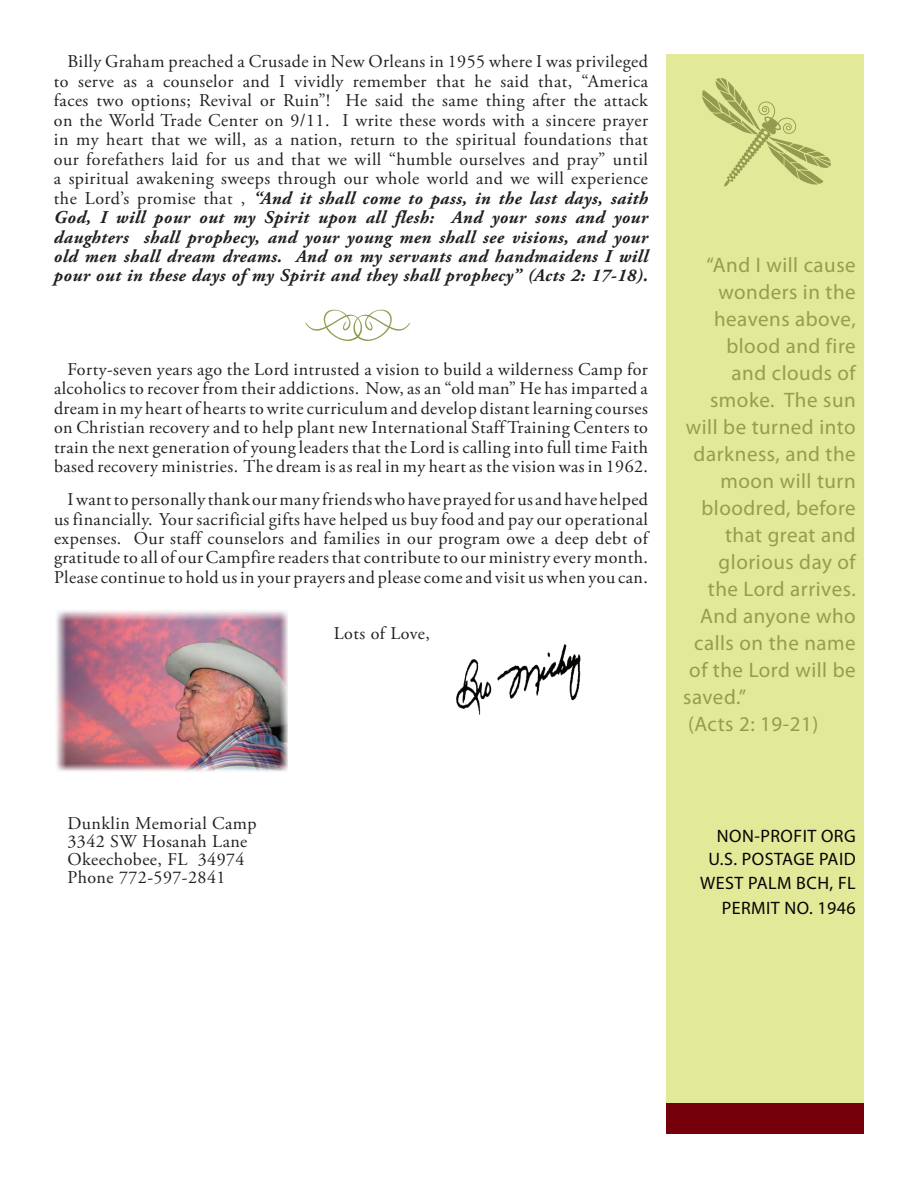
<style>
.page{position:relative;width:918px;height:1188px;background:#fff}
.page>*{position:absolute;margin:0;border:0;box-sizing:border-box;transform-origin:0 0}
.t1{font:21px "Myriad Pro";letter-spacing:.025em;color:#959d51}
.t2{font:18px/19.5px "Adobe Garamond Pro";letter-spacing:.025em;color:#231f20;text-align:justify}
.t3{font:18px/23.2px "Myriad Pro";letter-spacing:.025em;color:#040503;text-align:right}
.s1{font-weight:700;font-style:italic}
</style>
<div class="page">
<div style="left:666px;top:54px;width:198px;height:1080px;background:#e2e999"></div>
<div style="left:666px;top:1103px;width:198px;height:31px;background:#75000b"></div>
<svg style="left:702px;top:78px;width:129px;height:109px"></svg>
<svg style="left:306px;top:309px;width:104px;height:32px"></svg>
<img style="left:456px;top:644px;width:125px;height:71px">
<img style="left:56px;top:610px;width:232px;height:162px">
<p class="t2" style="left:54px;top:52px;width:596px;text-indent:14px">Billy Graham preached a Crusade in New Orleans in 1955 where I was privileged to serve as a counselor and I vividly remember that he said that, “America faces two options; Revival or Ruin”! He said the same thing after the attack on the World Trade Center on 9/11. I write these words with a sincere prayer in my heart that we will, as a nation, return to the spiritual foundations that our forefathers laid for us and that we will “humble ourselves and pray” until a spiritual awakening sweeps through our whole world and we will experience the Lord’s promise that , <span class="s1">“And it shall come to pass, in the last days, saith God, I will pour out my Spirit upon all flesh: And your sons and your daughters shall prophecy, and your young men shall see visions, and your old men shall dream dreams. And on my servants and handmaidens I will pour out in these days of my Spirit and they shall prophecy” (Acts 2: 17-18).</span></p>
<p class="t2" style="left:54px;top:360px;width:596px;text-indent:14px">Forty-seven years ago the Lord intrusted a vision to build a wilderness Camp for alcoholics to recover from their addictions. Now, as an “old man” He has imparted a dream in my heart of hearts to write curriculum and develop distant learning courses on Christian recovery and to help plant new International Staff Training Centers to train the next generation of young leaders that the Lord is calling into full time Faith based recovery ministries. The dream is as real in my heart as the vision was in 1962.</p>
<p class="t2" style="left:54px;top:490px;width:596px;text-indent:14px">I want to personally thank our many friends who have prayed for us and have helped us financially. Your sacrificial gifts have helped us buy food and pay our operational expenses. Our staff counselors and families in our program owe a deep debt of gratitude to all of our Campfire readers that contribute to our ministry every month.<br>Please continue to hold us in your prayers and please come and visit us when you can.</p>
<p class="t2" style="left:334px;top:624px;width:98px">Lots of Love,</p>
<p class="t2" style="left:68px;top:815px;width:191px;line-height:18px;text-align:left">Dunklin Memorial Camp<br>3342 SW Hosanah Lane<br>Okeechobee, FL 34974<br>Phone 772-597-2841</p>
<p class="t1" style="left:706px;top:252px;width:151px">“And I will cause</p>
<p class="t1" style="left:718px;top:279px;width:139px">wonders in the</p>
<p class="t1" style="left:714px;top:306px;width:143px">heavens above,</p>
<p class="t1" style="left:726px;top:333px;width:131px">blood and fire</p>
<p class="t1" style="left:732px;top:360px;width:126px">and clouds of</p>
<p class="t1" style="left:710px;top:387px;width:147px">smoke. The sun</p>
<p class="t1" style="left:686px;top:414px;width:171px">will be turned into</p>
<p class="t1" style="left:694px;top:441px;width:164px">darkness, and the</p>
<p class="t1" style="left:720px;top:468px;width:137px">moon will turn</p>
<p class="t1" style="left:701px;top:495px;width:156px">bloodred, before</p>
<p class="t1" style="left:725px;top:522px;width:132px">that great and</p>
<p class="t1" style="left:719px;top:549px;width:139px">glorious day of</p>
<p class="t1" style="left:708px;top:576px;width:149px">the Lord arrives.</p>
<p class="t1" style="left:700px;top:603px;width:157px">And anyone who</p>
<p class="t1" style="left:694px;top:630px;width:163px">calls on the name</p>
<p class="t1" style="left:689px;top:657px;width:168px">of the Lord will be</p>
<p class="t1" style="left:683px;top:684px;width:64px">saved.”</p>
<p class="t1" style="left:688px;top:711px;width:132px">(Acts 2: 19-21)</p>
<p class="t3" style="left:700px;top:824px;width:157px">NON-PROFIT ORG<br>U.S. POSTAGE PAID<br>WEST PALM BCH, FL</p>
<p class="t3" style="left:722px;top:896px;width:136px">PERMIT NO. 1946</p>
</div>
